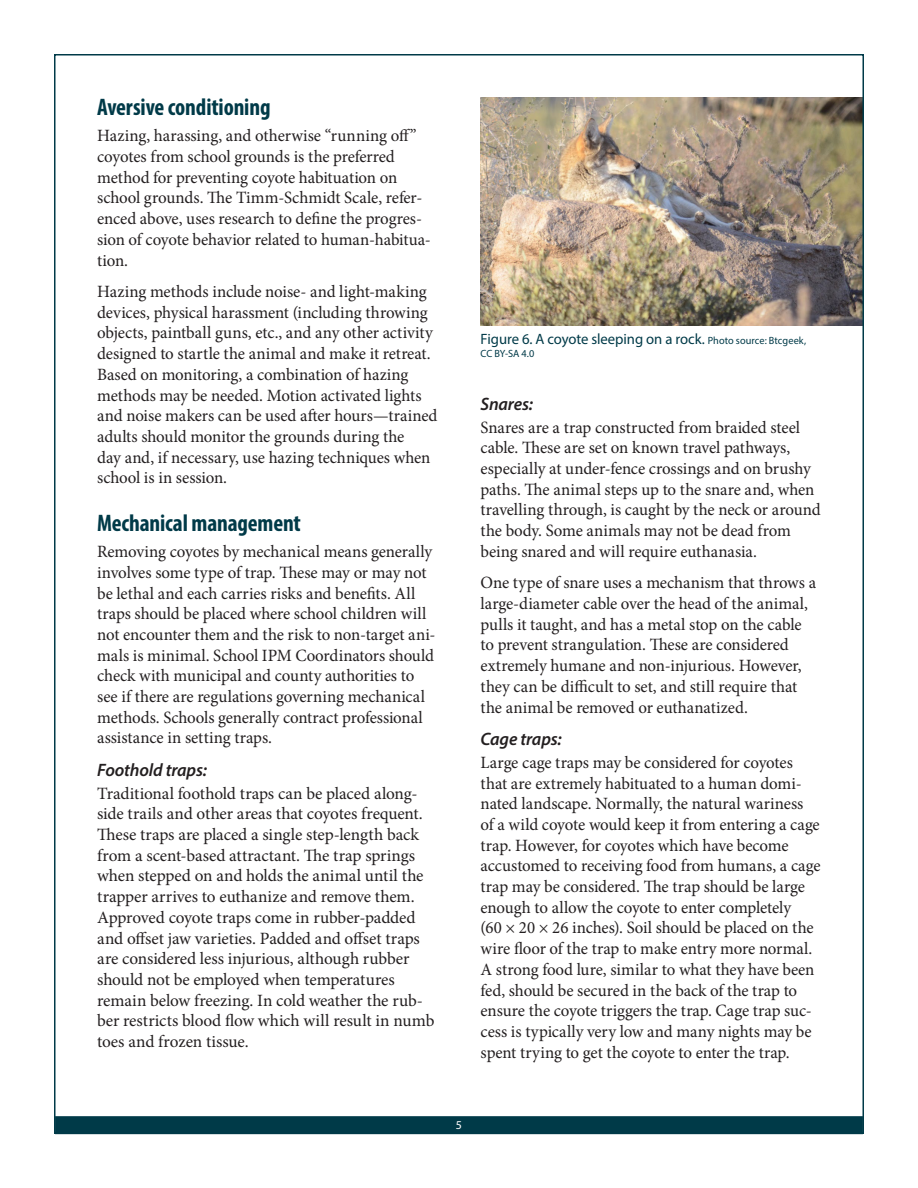
<style>
.page{position:relative;width:918px;height:1188px;background:#fff}
.page>*{position:absolute;margin:0;border:0;box-sizing:border-box;transform-origin:0 0}
.heading1{font:700 condensed 24px "Myriad Pro";letter-spacing:-.005em;color:#003a48}
.heading3{font:italic 600 18px "Myriad Pro";letter-spacing:-.01em;color:#231f20}
.body_text{font:17.25px/20.7px "Minion Pro";letter-spacing:-.005em;color:#231f20}
.heading1-2{font:15px "Myriad Pro";letter-spacing:-.01em;color:#003a48}
.t1{font:12px "Myriad Pro";color:#fff}
.heading1-3{font:10.5px "Myriad Pro";color:#003a48}
.s1{font-size:10.5px}
</style>
<div class="page">
<div style="left:55px;top:1116px;width:808px;height:18px;background:#003a48"></div>
<img style="left:481px;top:97px;width:380px;height:228px">
<p class="heading1" style="left:97px;top:92px;width:175px">Aversive conditioning</p>
<p class="body_text" style="left:97px;top:126px;width:335px">Hazing, harassing, and otherwise “running off” coyotes from school grounds is the preferred method for preventing coyote habituation on school grounds. The Timm-Schmidt Scale, refer&shy;enced above, uses research to define the progres&shy;sion of coyote behavior related to human-habitua&shy;tion.</p>
<p class="body_text" style="left:97px;top:281px;width:342px">Hazing methods include noise- and light-making devices, physical harassment (including throwing objects, paintball guns, etc., and any other activity designed to startle the animal and make it retreat.<br>Based on monitoring, a combination of hazing methods may be needed. Motion activated lights and noise makers can be used after hours—trained adults should monitor the grounds during the<br>day and, if necessary, use hazing techniques when school is in session.</p>
<p class="heading1" style="left:97px;top:508px;width:205px">Mechanical management</p>
<p class="body_text" style="left:97px;top:541px;width:340px">Removing coyotes by mechanical means generally involves some type of trap. These may or may not be lethal and each carries risks and benefits. All traps should be placed where school children will not encounter them and the risk to non-target ani&shy;mals is minimal. School IPM Coordinators should check with municipal and county authorities to see if there are regulations governing mechanical methods. Schools generally contract professional assistance in setting traps.</p>
<p class="heading3" style="left:97px;top:758px;width:111px">Foothold traps:</p>
<p class="body_text" style="left:97px;top:783px;width:339px">Traditional foothold traps can be placed along&shy;side trails and other areas that coyotes frequent.<br>These traps are placed a single step-length back from a scent-based attractant. The trap springs when stepped on and holds the animal until the trapper arrives to euthanize and remove them.<br>Approved coyote traps come in rubber-padded and offset jaw varieties. Padded and offset traps are considered less injurious, although rubber should not be employed when temperatures remain below freezing. In cold weather the rub&shy;ber restricts blood flow which will result in numb toes and frozen tissue.</p>
<p class="heading1-2" style="left:481px;top:330px;width:327px">Figure 6. A coyote sleeping on a rock. <span class="s1">Photo source: Btcgeek,</span></p>
<p class="heading1-3" style="left:481px;top:347px;width:55px">CC BY-SA 4.0</p>
<p class="heading3" style="left:481px;top:392px;width:54px">Snares:</p>
<p class="body_text" style="left:481px;top:417px;width:342px">Snares are a trap constructed from braided steel cable. These are set on known travel pathways, especially at under-fence crossings and on brushy paths. The animal steps up to the snare and, when travelling through, is caught by the neck or around the body. Some animals may not be dead from being snared and will require euthanasia.</p>
<p class="body_text" style="left:481px;top:573px;width:337px">One type of snare uses a mechanism that throws a large-diameter cable over the head of the animal, pulls it taught, and has a metal stop on the cable to prevent strangulation. These are considered extremely humane and non-injurious. However, they can be difficult to set, and still require that the animal be removed or euthanatized.</p>
<p class="heading3" style="left:481px;top:727px;width:83px">Cage traps:</p>
<p class="body_text" style="left:481px;top:752px;width:341px">Large cage traps may be considered for coyotes that are extremely habituated to a human domi&shy;nated landscape. Normally, the natural wariness of a wild coyote would keep it from entering a cage trap. However, for coyotes which have become accustomed to receiving food from humans, a cage trap may be considered. The trap should be large enough to allow the coyote to enter completely<br>(60 × 20 × 26 inches). Soil should be placed on the wire floor of the trap to make entry more normal.<br>A strong food lure, similar to what they have been fed, should be secured in the back of the trap to ensure the coyote triggers the trap. Cage trap suc&shy;cess is typically very low and many nights may be spent trying to get the coyote to enter the trap.</p>
<p class="t1" style="left:456px;top:1117px;width:8px">5</p>
</div>
